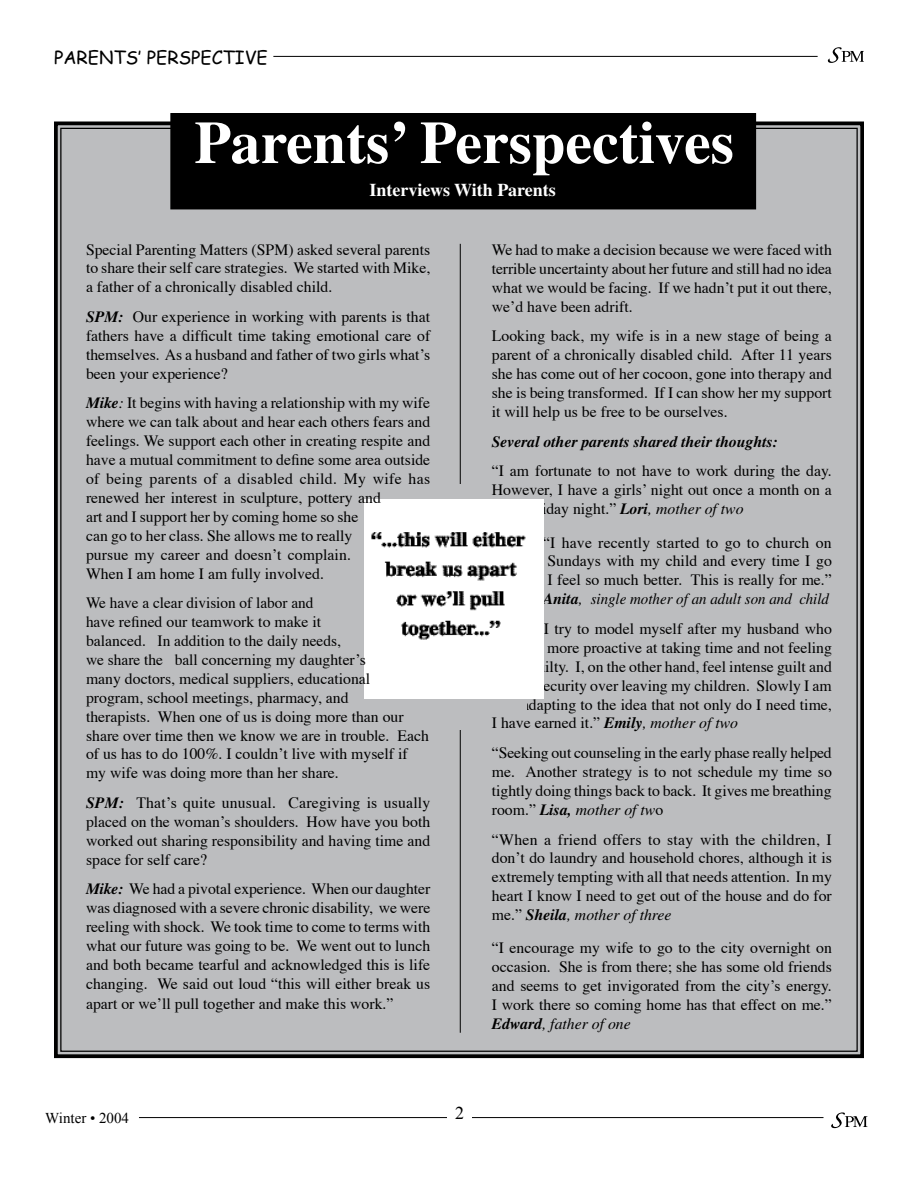
<style>
.page{position:relative;width:918px;height:1188px;background:#fff}
.page>*{position:absolute;margin:0;border:0;box-sizing:border-box;transform-origin:0 0}
.t1{font:700 60px "Times";color:#fff}
.t2{font:700 18px "Times";color:#fff}
.t3{font:18px "Comic Sans MS";color:#000}
.t4{font:18px "Times New Roman";color:#000}
.t5{font:15.75px/18.9px "Times";color:#000;text-align:justify}
.t6{font:italic 700 15.75px "Times";color:#000}
.t7{font:15px "Times New Roman";color:#000}
.s1{font-weight:700;font-style:italic}
.s2{font-style:italic}
</style>
<div class="page">
<div style="left:54px;top:120px;width:810px;height:939px;background:#bcbdbf"></div>
<hr style="left:460px;top:244px;width:1px;height:789px;background:#000">
<div style="left:456px;top:484px;width:23px;height:246px;background:#bcbdbf"></div>
<hr style="left:139px;top:1117px;width:685px;height:1px;background:#000">
<div style="left:448px;top:1113px;width:22px;height:22px;background:#fff"></div>
<div style="left:451px;top:1107px;width:21px;height:26px;background:#fff"></div>
<hr style="left:273px;top:56px;width:545px;height:1px;background:#000">
<div style="left:171px;top:114px;width:585px;height:95px;background:#000"></div>
<div style="left:170px;top:113px;width:586px;height:96px;border:1px solid #000"></div>
<div style="left:367px;top:518px;width:160px;height:192px;background:#bcbdbf"></div>
<img style="left:364px;top:500px;width:180px;height:198px">
<img style="left:369px;top:512px;width:159px;height:161px">
<svg style="left:831px;top:1112px;width:36px;height:16px"></svg>
<svg style="left:828px;top:47px;width:36px;height:16px"></svg>
<p class="t3" style="left:54px;top:44px;width:215px">PARENTS’ PERSPECTIVE</p>
<h1 class="t1" style="left:194px;top:107px;width:541px">Parents’ Perspectives</h1>
<p class="t2" style="left:370px;top:179px;width:188px">Interviews With Parents</p>
<p class="t5" style="left:86px;top:241px;width:346px">Special Parenting Matters (SPM) asked several parents to share their self care strategies. We started with Mike, a father of a chronically disabled child.</p>
<p class="t5" style="left:86px;top:308px;width:346px"><span class="s1">SPM:</span> Our experience in working with parents is that fathers have a difficult time taking emotional care of themselves. As a husband and father of two girls what’s been your experience?</p>
<p class="t5" style="left:86px;top:395px;width:346px;text-align:left"><span class="s1">Mike</span><span class="s2">:</span> It begins with having a relationship with my wife where we can talk about and hear each others fears and feelings. We support each other in creating respite and have a mutual commitment to define some area outside of being parents of a disabled child. My wife has renewed her interest in sculpture, pottery and<br>art and I support her by coming home so she<br>can go to her class. She allows me to really<br>pursue my career and doesn’t complain.<br>When I am home I am fully involved.</p>
<p class="t5" style="left:86px;top:594px;width:344px;text-align:left">We have a clear division of labor and<br>have refined our teamwork to make it<br>balanced. In addition to the daily needs,<br>we share the ball concerning my daughter’s<br>many doctors, medical suppliers, educational program, school meetings, pharmacy, and<br>therapists. When one of us is doing more than our share over time then we know we are in trouble. Each of us has to do 100%. I couldn’t live with myself if my wife was doing more than her share.</p>
<p class="t5" style="left:86px;top:794px;width:346px"><span class="s1">SPM:</span> That’s quite unusual. Caregiving is usually placed on the woman’s shoulders. How have you both worked out sharing responsibility and having time and space for self care?</p>
<p class="t5" style="left:86px;top:881px;width:346px"><span class="s1">Mike:</span> We had a pivotal experience. When our daughter was diagnosed with a severe chronic disability, we were reeling with shock. We took time to come to terms with what our future was going to be. We went out to lunch and both became tearful and acknowledged this is life changing. We said out loud “this will either break us apart or we’ll pull together and make this work.”</p>
<p class="t5" style="left:492px;top:241px;width:342px">We had to make a decision because we were faced with terrible uncertainty about her future and still had no idea what we would be facing. If we hadn’t put it out there, we’d have been adrift.</p>
<p class="t5" style="left:492px;top:328px;width:342px">Looking back, my wife is in a new stage of being a parent of a chronically disabled child. After 11 years she has come out of her cocoon, gone into therapy and she is being transformed. If I can show her my support it will help us be free to be ourselves.</p>
<p class="t6" style="left:492px;top:432px;width:288px">Several other parents shared their thoughts:</p>
<p class="t5" style="left:492px;top:463px;width:342px">“I am fortunate to not have to work during the day.</p>
<p class="t5" style="left:492px;top:481px;width:341px">However, I have a girls’ night out once a month on a</p>
<p class="t5" style="left:528px;top:500px;width:217px">Friday night.” <span class="s1">Lori</span><span class="s2">, mother of two</span></p>
<p class="t5" style="left:543px;top:534px;width:290px">“I have recently started to go to church on Sundays with my child and every time I go I feel so much better. This is really for me.” <span class="s1">Anita</span><span class="s2">, single mother of an adult son and child</span></p>
<p class="t5" style="left:537px;top:620px;width:296px">“I try to model myself after my husband who</p>
<p class="t5" style="left:532px;top:639px;width:301px">is more proactive at taking time and not feeling</p>
<p class="t5" style="left:530px;top:658px;width:304px">guilty. I, on the other hand, feel intense guilt and</p>
<p class="t5" style="left:525px;top:677px;width:308px">insecurity over leaving my children. Slowly I am</p>
<p class="t5" style="left:522px;top:696px;width:311px">adapting to the idea that not only do I need time,</p>
<p class="t5" style="left:492px;top:715px;width:248px">I have earned it.” <span class="s1">Emily</span><span class="s2">, mother of two</span></p>
<p class="t5" style="left:492px;top:744px;width:342px">“Seeking out counseling in the early phase really helped me. Another strategy is to not schedule my time so tightly doing things back to back. It gives me breathing room.” <span class="s1">Lisa,</span> <span class="s2">mother of tw</span>o</p>
<p class="t5" style="left:492px;top:831px;width:342px">“When a friend offers to stay with the children, I don’t do laundry and household chores, although it is extremely tempting with all that needs attention. In my heart I know I need to get out of the house and do for me.” <span class="s1">Sheila</span><span class="s2">, mother of three</span></p>
<p class="t5" style="left:492px;top:940px;width:342px">“I encourage my wife to go to the city overnight on occasion. She is from there; she has some old friends and seems to get invigorated from the city’s energy.<br>I work there so coming home has that effect on me.” <span class="s1">Edward</span><span class="s2">, father of one</span></p>
<p class="t7" style="left:45px;top:1109px;width:85px">Winter • 2004</p>
<p class="t4" style="left:455px;top:1103px;width:10px">2</p>
</div>
